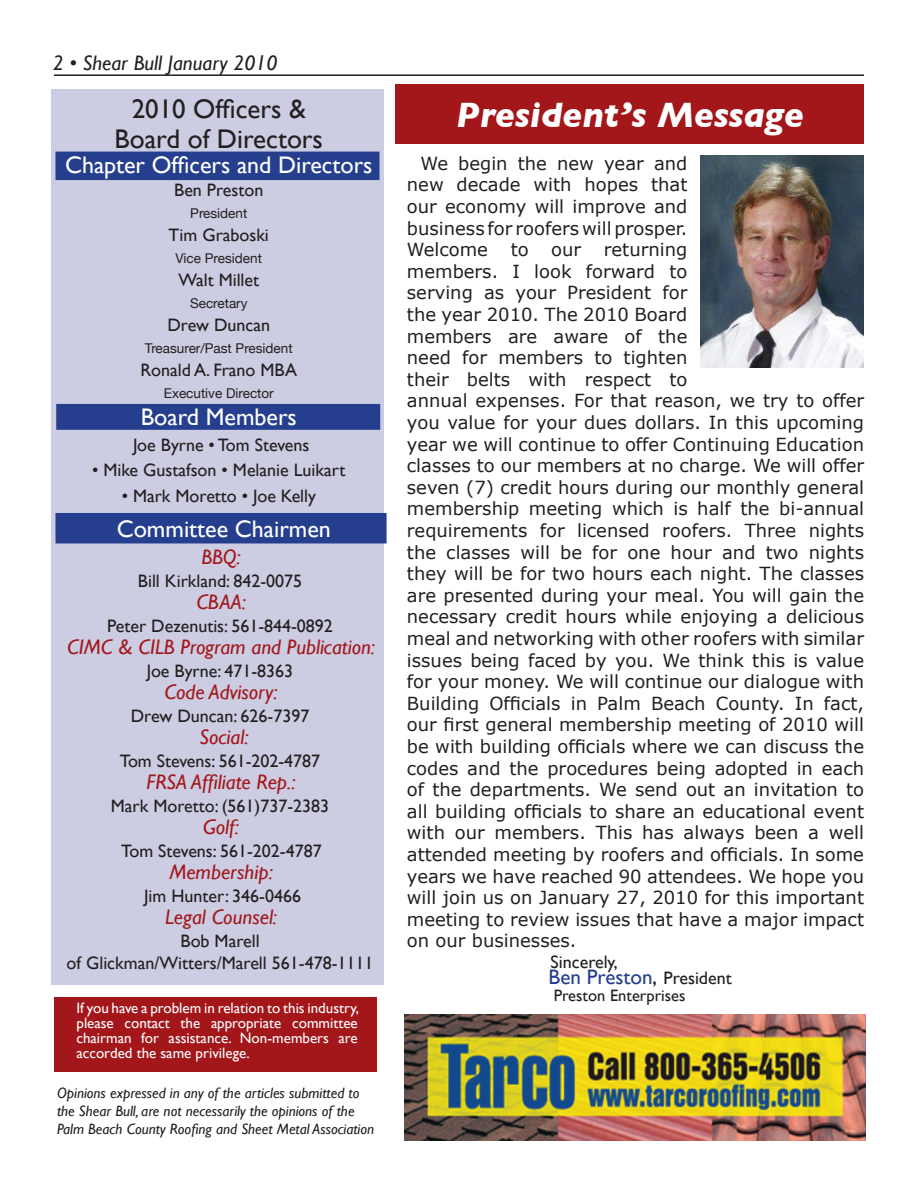
<style>
.page{position:relative;width:918px;height:1188px;background:#fff}
.page>*{position:absolute;margin:0;border:0;box-sizing:border-box;transform-origin:0 0}
.t1{font:italic 700 36px "Gill Sans";color:#fff}
.t2{font:27px/30px "Gill Sans";color:#231f20;text-align:center}
.t3{font:24px "Gill Sans";color:#fff}
.t4{font:italic 21px "Gill Sans";color:#a3171b}
.t5{font:italic 21px "Gill Sans";color:#231f20}
.t6{font:21px "Gill Sans";color:#253f8e}
.t7{font:18px/21.6px "Verdana";color:#231f20;text-align:justify}
.t8{font:18px/22.5px "Gill Sans";color:#231f20;text-align:center}
.t9{font:16.5px "Gill Sans";color:#231f20}
.t10{font:15px/15px "Gill Sans";color:#fff;text-align:justify}
.t11{font:italic 15px/18px "Gill Sans";color:#231f20}
.t12{font:13.5px "Helvetica Neue";color:#231f20}
.s1{color:#231f20}
.s2{font-size:18px;color:#231f20}
</style>
<div class="page">
<div style="left:51px;top:89px;width:332px;height:896px;background:#cccce2"></div>
<div style="left:395px;top:84px;width:469px;height:60px;background:#a3171b"></div>
<div style="left:55px;top:997px;width:322px;height:75px;background:#a3171b"></div>
<div style="left:57px;top:405px;width:322px;height:24px;background:#253f8e"></div>
<div style="left:56px;top:404px;width:324px;height:26px;border:2px solid #253f8e"></div>
<div style="left:56px;top:152px;width:323px;height:27px;background:#253f8e"></div>
<div style="left:56px;top:152px;width:324px;height:28px;border:2px solid #253f8e"></div>
<hr style="left:54px;top:74px;width:810px;height:2px;background:#231f20">
<img style="left:404px;top:1014px;width:462px;height:126px">
<img style="left:701px;top:155px;width:163px;height:213px">
<div style="left:56px;top:514px;width:330px;height:29px;background:#253f8e"></div>
<div style="left:56px;top:513px;width:331px;height:30px;border:2px solid #253f8e"></div>
<p class="t5" style="left:53px;top:51px;width:226px">2 • Shear Bull January 2010</p>
<h2 class="t2" style="left:115px;top:93px;width:210px">2010 Officers &amp;<br>Board of Directors</h2>
<h3 class="t3" style="left:65px;top:151px;width:309px">Chapter Officers and Directors</h3>
<p class="t8" style="left:174px;top:178px;width:91px">Ben Preston</p>
<p class="t12" style="left:190px;top:205px;width:59px">President</p>
<p class="t8" style="left:169px;top:223px;width:102px">Tim Graboski</p>
<p class="t12" style="left:176px;top:250px;width:88px">Vice President</p>
<p class="t8" style="left:178px;top:268px;width:82px">Walt Millet</p>
<p class="t12" style="left:190px;top:295px;width:59px">Secretary</p>
<p class="t8" style="left:167px;top:313px;width:104px">Drew Duncan</p>
<p class="t12" style="left:145px;top:340px;width:149px">Treasurer/Past President</p>
<p class="t8" style="left:140px;top:358px;width:158px">Ronald A. Frano MBA</p>
<p class="t12" style="left:164px;top:385px;width:111px">Executive Director</p>
<h3 class="t3" style="left:141px;top:403px;width:158px">Board Members</h3>
<p class="t8" style="left:133px;top:433px;width:178px">Joe Byrne • Tom Stevens</p>
<p class="t8" style="left:92px;top:459px;width:255px">• Mike Gustafson • Melanie Luikart</p>
<p class="t8" style="left:122px;top:484px;width:196px">• Mark Moretto • Joe Kelly</p>
<h3 class="t3" style="left:117px;top:515px;width:216px">Committee Chairmen</h3>
<p class="t4" style="left:201px;top:545px;width:41px">BBQ:</p>
<p class="t8" style="left:138px;top:570px;width:166px">Bill Kirkland: 842-0075</p>
<p class="t4" style="left:196px;top:590px;width:51px">CBAA:</p>
<p class="t8" style="left:107px;top:615px;width:227px">Peter Dezenutis: 561-844-0892</p>
<p class="t4" style="left:67px;top:635px;width:310px">CIMC &amp; CILB Program and Publication:</p>
<p class="t8" style="left:147px;top:660px;width:148px">Joe Byrne: 471-8363</p>
<p class="t4" style="left:165px;top:680px;width:115px">Code Advisory:</p>
<p class="t8" style="left:131px;top:705px;width:180px">Drew Duncan: 626-7397</p>
<p class="t4" style="left:200px;top:725px;width:51px">Social:</p>
<p class="t8" style="left:120px;top:750px;width:202px">Tom Stevens: 561-202-4787</p>
<p class="t4" style="left:147px;top:770px;width:150px">FRSA Affiliate Rep.:</p>
<p class="t8" style="left:111px;top:795px;width:220px">Mark Moretto: (561)737-2383</p>
<p class="t4" style="left:203px;top:815px;width:37px">Golf:</p>
<p class="t8" style="left:121px;top:840px;width:202px">Tom Stevens: 561-202-4787</p>
<p class="t4" style="left:169px;top:860px;width:105px">Membership:</p>
<p class="t8" style="left:144px;top:885px;width:158px">Jim Hunter: 346-0466</p>
<p class="t4" style="left:165px;top:905px;width:113px">Legal Counsel:</p>
<p class="t8" style="left:67px;top:930px;width:308px">Bob Marell<br>of Glickman/Witters/Marell 561-478-1111</p>
<p class="t10" style="left:76px;top:1000px;width:284px">If you have a problem in relation to this industry, please contact the appropriate committee chairman for assistance. Non-members are accorded the same privilege.</p>
<p class="t11" style="left:57px;top:1084px;width:319px">Opinions expressed in any of the articles submitted to the Shear Bull, are not necessarily the opinions of the<br>Palm Beach County Roofing and Sheet Metal Association</p>
<h1 class="t1" style="left:456px;top:94px;width:349px">President’s Message</h1>
<p class="t7" style="left:407px;top:152px;width:282px;text-indent:14px">We begin the new year and new decade with hopes that our economy will improve and business for roofers will prosper.<br>Welcome</p>
<p class="t7" style="left:407px;top:238px;width:459px;text-align:left;text-indent:197px">returning<br>members. I look forward to<br>serving as your President for<br>the year 2010. The 2010 Board<br>members are aware of the<br>need for members to tighten<br>their belts with respect to<br>annual expenses. For that reason, we try to offer you value for your dues dollars. In this upcoming year we will continue to offer Continuing Education classes to our members at no charge. We will offer seven (7) credit hours during our monthly general membership meeting which is half the bi-annual requirements for licensed roofers. Three nights the classes will be for one hour and two nights they will be for two hours each night. The classes are presented during your meal. You will gain the necessary credit hours while enjoying a delicious meal and networking with other roofers with similar issues being faced by you. We think this is value for your money. We will continue our dialogue with Building Officials in Palm Beach County. In fact, our first general membership meeting of 2010 will be with building officials where we can discuss the codes and the procedures being adopted in each of the departments. We send out an invitation to all building officials to share an educational event with our members. This has always been a well attended meeting by roofers and officials. In some years we have reached 90 attendees. We hope you will join us on January 27, 2010 for this important meeting to review issues that have a major impact on our businesses.</p>
<p class="t8" style="left:551px;top:950px;width:69px">Sincerely,</p>
<p class="t6" style="left:549px;top:965px;width:185px">Ben Preston<span class="s1">,</span> <span class="s2">President</span></p>
<p class="t9" style="left:554px;top:985px;width:133px">Preston Enterprises</p>
<p class="t7" style="left:511px;top:238px;width:20px">to</p>
<p class="t7" style="left:551px;top:238px;width:32px">our</p>
</div>
